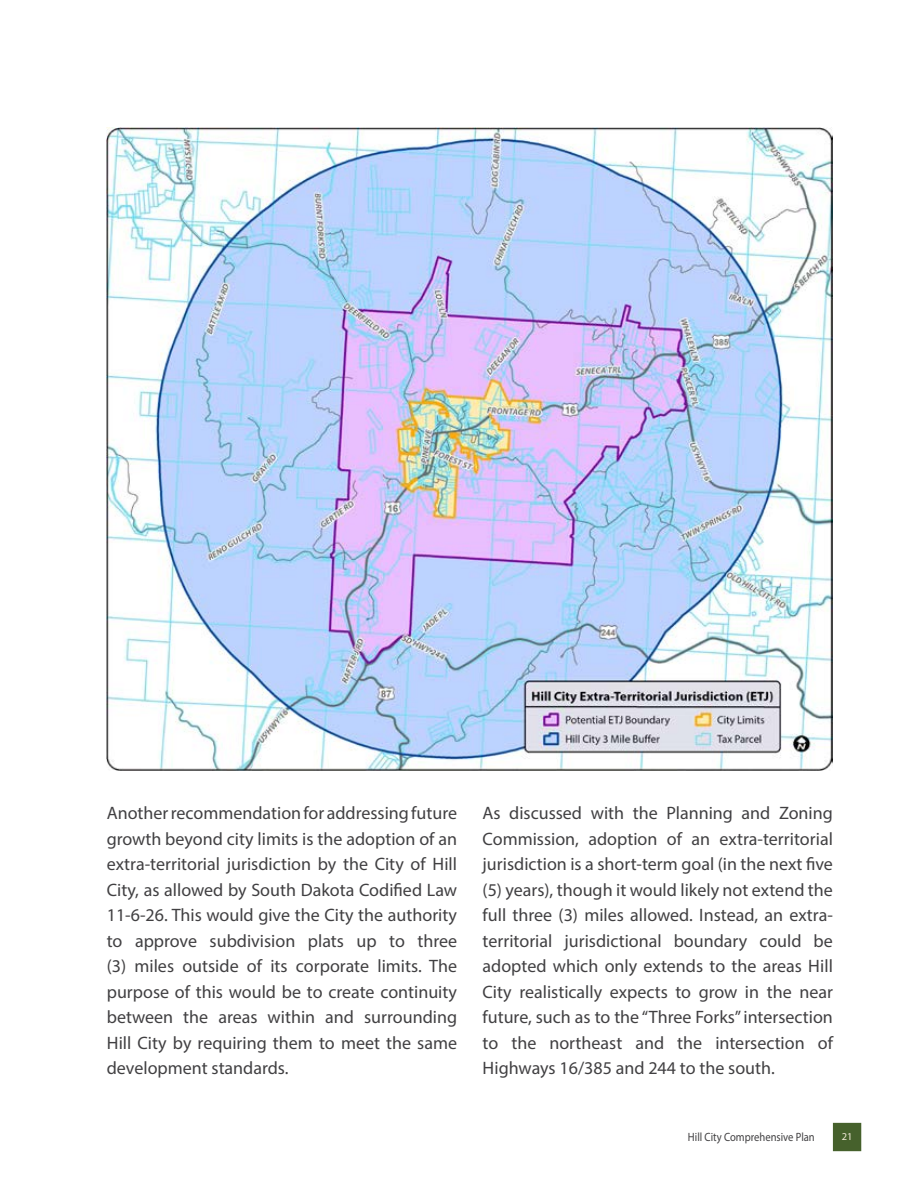
<style>
.page{position:relative;width:918px;height:1188px;background:#fff}
.page>*{position:absolute;margin:0;border:0;box-sizing:border-box;transform-origin:0 0}
.t1{font:18px/25.5px "Myriad Pro";color:#414042;text-align:justify}
.t2{font:12px "Myriad Pro";color:#414042;scale:.88 1}
.t3{font:10.5px "Myriad Pro";color:#f4ecda}
</style>
<div class="page">
<img style="left:107px;top:128px;width:726px;height:642px">
<div style="left:833px;top:1123px;width:28px;height:28px;background:#46612c"></div>
<p class="t1" style="left:107px;top:800px;width:352px">Another recommendation for addressing future growth beyond city limits is the adoption of an extra-territorial jurisdiction by the City of Hill City, as allowed by South Dakota Codified Law 11-6-26. This would give the City the authority to approve subdivision plats up to three (3) miles outside of its corporate limits. The purpose of this would be to create continuity between the areas within and surrounding Hill City by requiring them to meet the same development standards.</p>
<p class="t1" style="left:483px;top:800px;width:352px">As discussed with the Planning and Zoning Commission, adoption of an extra-territorial jurisdiction is a short-term goal (in the next five (5) years), though it would likely not extend the full three (3) miles allowed. Instead, an extra&shy;territorial jurisdictional boundary could be adopted which only extends to the areas Hill City realistically expects to grow in the near future, such as to the “Three Forks” intersection to the northeast and the intersection of Highways 16/385 and 244 to the south.</p>
<p class="t2" style="left:688px;top:1130px;width:146px">Hill City Comprehensive Plan</p>
<p class="t3" style="left:842px;top:1130px;width:12px">21</p>
</div>
